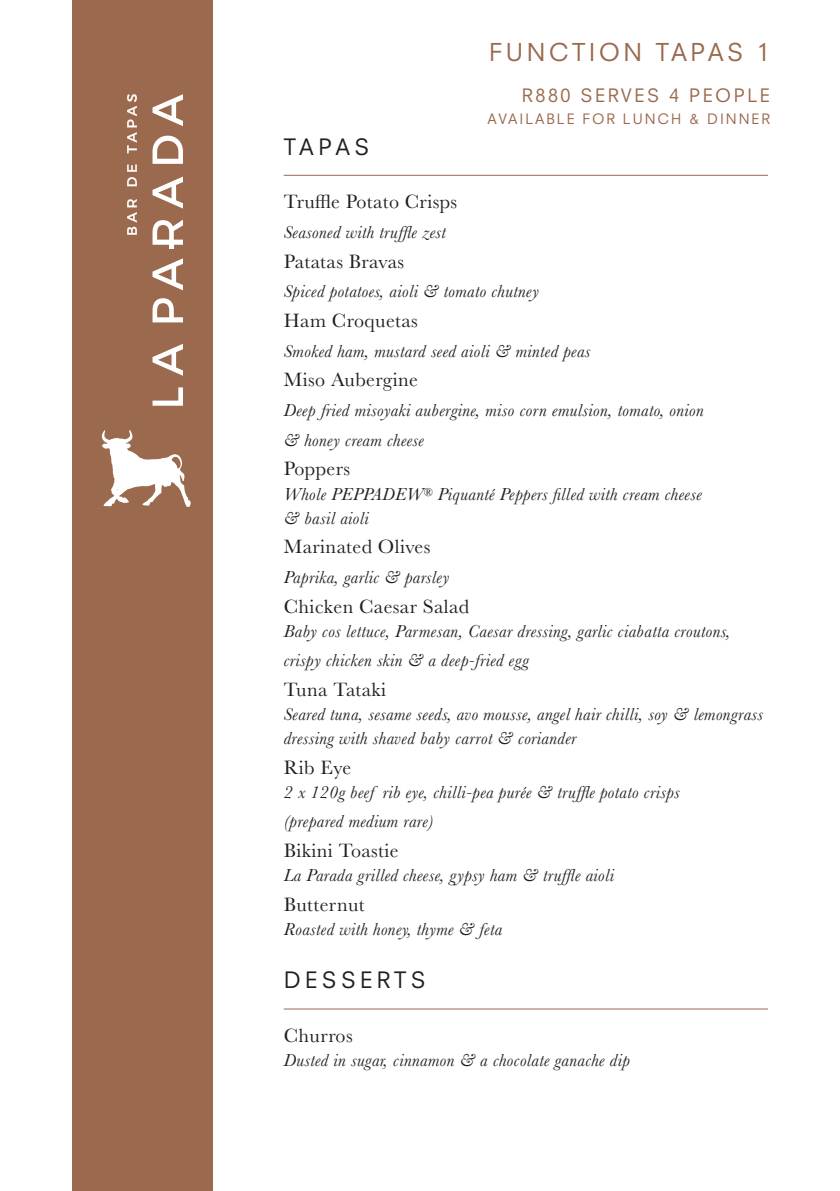
<style>
.page{position:relative;width:840px;height:1191px;background:#fff}
.page>*{position:absolute;margin:0;border:0;box-sizing:border-box;transform-origin:0 0}
.t1{font:24px "Neuzeit SLT Std";letter-spacing:.14em;color:#9b694d}
.t2{font:22px "Neuzeit SLT Std";letter-spacing:.2em;color:#231f20}
.t3{font:20px "Baskerville";letter-spacing:.02em;color:#231f20}
.t4{font:italic 18px/24px "Baskerville";letter-spacing:.02em;color:#231f20}
.t5{font:18px "Neuzeit SLT Std";letter-spacing:.14em;color:#9b694d}
.t6{font:14px "Neuzeit SLT Std";letter-spacing:.14em;color:#9b694d}
</style>
<div class="page">
<div style="left:72px;top:0;width:140px;height:1191px;background:#9b694d"></div>
<hr style="left:283px;top:175px;width:484px;height:1px;background:#9b694d">
<hr style="left:283px;top:1008px;width:484px;height:1px;background:#9b694d">
<svg style="left:152px;top:387px;width:31px;height:19px"></svg>
<svg style="left:152px;top:344px;width:31px;height:32px"></svg>
<svg style="left:152px;top:298px;width:31px;height:24px"></svg>
<svg style="left:152px;top:258px;width:31px;height:32px"></svg>
<svg style="left:152px;top:220px;width:31px;height:25px"></svg>
<svg style="left:152px;top:177px;width:31px;height:32px"></svg>
<svg style="left:152px;top:136px;width:31px;height:28px"></svg>
<svg style="left:152px;top:94px;width:31px;height:32px"></svg>
<div style="left:169px;top:241px;width:5px;height:8px;background:#fff"></div>
<svg style="left:127px;top:199px;width:10px;height:36px"></svg>
<svg style="left:127px;top:164px;width:10px;height:22px"></svg>
<svg style="left:127px;top:94px;width:10px;height:59px"></svg>
<svg style="left:101px;top:430px;width:90px;height:77px"></svg>
<p class="t1" style="left:489px;top:38px;width:282px">FUNCTION TAPAS 1</p>
<p class="t5" style="left:521px;top:85px;width:249px">R880 SERVES 4 PEOPLE</p>
<p class="t6" style="left:487px;top:111px;width:283px">AVAILABLE FOR LUNCH &amp; DINNER</p>
<p class="t2" style="left:283px;top:133px;width:87px">TAPAS</p>
<p class="t3" style="left:283px;top:189px;width:175px">Truffle Potato Crisps</p>
<p class="t4" style="left:283px;top:220px;width:164px">Seasoned with truffle zest</p>
<p class="t3" style="left:283px;top:248px;width:122px">Patatas Bravas</p>
<p class="t4" style="left:283px;top:280px;width:256px">Spiced potatoes, aioli &amp; tomato chutney</p>
<p class="t3" style="left:283px;top:308px;width:136px">Ham Croquetas</p>
<p class="t4" style="left:283px;top:339px;width:308px">Smoked ham, mustard seed aioli &amp; minted peas</p>
<p class="t3" style="left:283px;top:367px;width:136px">Miso Aubergine</p>
<p class="t4" style="left:283px;top:398px;width:421px">Deep fried misoyaki aubergine, miso corn emulsion, tomato, onion</p>
<p class="t4" style="left:283px;top:428px;width:142px">&amp; honey cream cheese</p>
<p class="t3" style="left:283px;top:456px;width:68px">Poppers</p>
<p class="t4" style="left:283px;top:482px;width:419px">Whole PEPPADEW<sup>®</sup> Piquanté Peppers filled with cream cheese</p>
<p class="t4" style="left:283px;top:506px;width:86px">&amp; basil aioli</p>
<p class="t3" style="left:283px;top:534px;width:148px">Marinated Olives</p>
<p class="t4" style="left:283px;top:565px;width:167px">Paprika, garlic &amp; parsley</p>
<p class="t3" style="left:283px;top:593px;width:187px">Chicken Caesar Salad</p>
<p class="t4" style="left:283px;top:619px;width:448px">Baby cos lettuce, Parmesan, Caesar dressing, garlic ciabatta croutons,</p>
<p class="t4" style="left:283px;top:648px;width:246px">crispy chicken skin &amp; a deep-fried egg</p>
<p class="t3" style="left:283px;top:676px;width:104px">Tuna Tataki</p>
<p class="t4" style="left:283px;top:702px;width:480px">Seared tuna, sesame seeds, avo mousse, angel hair chilli, soy &amp; lemongrass dressing with shaved baby carrot &amp; coriander</p>
<p class="t3" style="left:283px;top:754px;width:69px">Rib Eye</p>
<p class="t4" style="left:283px;top:780px;width:397px">2 x 120g beef rib eye, chilli-pea purée &amp; truffle potato crisps</p>
<p class="t4" style="left:283px;top:809px;width:151px">(prepared medium rare)</p>
<p class="t3" style="left:283px;top:837px;width:116px">Bikini Toastie</p>
<p class="t4" style="left:283px;top:863px;width:332px">La Parada grilled cheese, gypsy ham &amp; truffle aioli</p>
<p class="t3" style="left:283px;top:891px;width:82px">Butternut</p>
<p class="t4" style="left:283px;top:917px;width:220px">Roasted with honey, thyme &amp; feta</p>
<p class="t2" style="left:283px;top:966px;width:143px">DESSERTS</p>
<p class="t3" style="left:283px;top:1022px;width:70px">Churros</p>
<p class="t4" style="left:283px;top:1048px;width:347px">Dusted in sugar, cinnamon &amp; a chocolate ganache dip</p>
</div>
